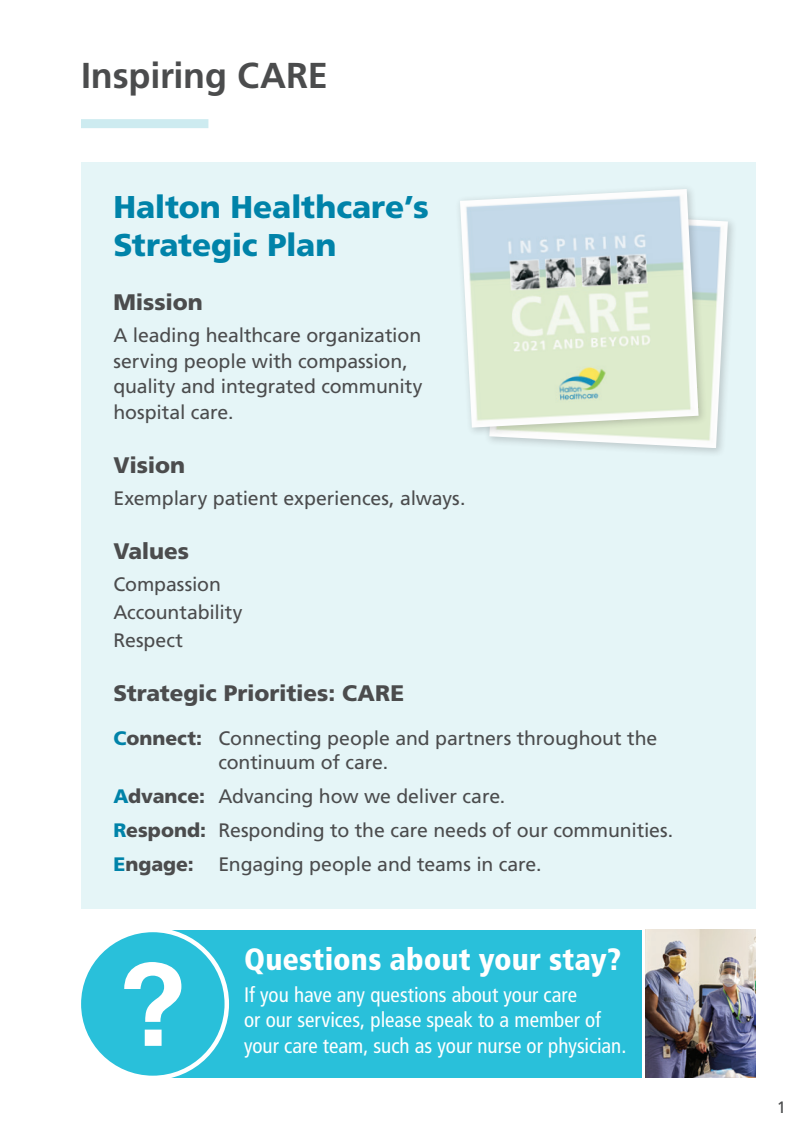
<style>
.page{position:relative;width:810px;height:1134px;background:#fff}
.page>*{position:absolute;margin:0;border:0;box-sizing:border-box;transform-origin:0 0}
.t1{font:700 36px "Frutiger LT Std";letter-spacing:-.005em;color:#4b4c4d}
.t2{font:900 31.5px/37.8px "Frutiger LT Std";letter-spacing:-.005em;color:#0083a9}
.t3{font:900 condensed 30.75px "Frutiger LT Std";letter-spacing:.005em;color:#fff}
.t4{font:900 22.5px "Frutiger LT Std";letter-spacing:-.005em;color:#4b4c4d}
.t5{font:condensed 21px/25.2px "Frutiger LT Std";color:#fff}
.t6{font:19.5px/25.5px "Frutiger LT Std";letter-spacing:-.005em;color:#4b4c4d}
.t7{font:16.5px "Frutiger LT Std";color:#4b4c4d}
.s1{font-weight:900;color:#0083a9}
.s2{font-weight:900}
</style>
<div class="page">
<div style="left:81px;top:162px;width:675px;height:747px;background:#e5f5f7"></div>
<div style="left:81px;top:119px;width:127px;height:9px;background:#cdebf0"></div>
<div style="left:153px;top:930px;width:489px;height:148px;background:#29c0da"></div>
<img style="left:646px;top:930px;width:110px;height:148px">
<div style="left:79px;top:930px;width:148px;height:148px;background:#29c0da;border-radius:50%"></div>
<div style="left:77px;top:928px;width:152px;height:152px;border:4px solid #fff;border-radius:50%"></div>
<svg style="left:124px;top:962px;width:57px;height:84px"></svg>
<div style="left:484px;top:204px;width:253px;height:254px;background:#231f20;opacity:.2"></div>
<img style="left:489px;top:210px;width:239px;height:238px">
<div style="left:455px;top:184px;width:253px;height:253px;background:#231f20;opacity:.2"></div>
<img style="left:460px;top:189px;width:239px;height:239px">
<h1 class="t1" style="left:81px;top:54px;width:248px">Inspiring CARE</h1>
<h2 class="t2" style="left:113px;top:188px;width:317px">Halton Healthcare’s<br>Strategic Plan</h2>
<p class="t4" style="left:113px;top:288px;width:91px">Mission</p>
<p class="t6" style="left:113px;top:323px;width:311px">A leading healthcare organization serving people with compassion, quality and integrated community hospital care.</p>
<p class="t4" style="left:113px;top:451px;width:73px">Vision</p>
<p class="t6" style="left:113px;top:485px;width:354px">Exemplary patient experiences, always.</p>
<p class="t4" style="left:113px;top:537px;width:77px">Values</p>
<p class="t6" style="left:113px;top:570px;width:131px;line-height:28.2px">Compassion<br>Accountability<br>Respect</p>
<p class="t4" style="left:113px;top:680px;width:292px">Strategic Priorities: CARE</p>
<p class="t6" style="left:218px;top:727px;width:440px;line-height:23.4px;text-indent:-105px"><span class="s1">C</span><span class="s2">onnect:</span> Connecting people and partners throughout the continuum of care.</p>
<p class="t6" style="left:113px;top:779px;width:562px;line-height:34.2px"><span class="s1">A</span><span class="s2">dvance:</span> Advancing how we deliver care.<br><span class="s1">R</span><span class="s2">espond:</span> Responding to the care needs of our communities.<br><span class="s1">E</span><span class="s2">ngage:</span></p>
<p class="t6" style="left:218px;top:852px;width:325px">Engaging people and teams in care.</p>
<h3 class="t3" style="left:244px;top:941px;width:378px">Questions about your stay?</h3>
<p class="t5" style="left:244px;top:983px;width:384px">If you have any questions about your care<br>or our services, please speak to a member of your care team, such as your nurse or physician.</p>
<p class="t7" style="left:777px;top:1097px;width:11px">1</p>
</div>
